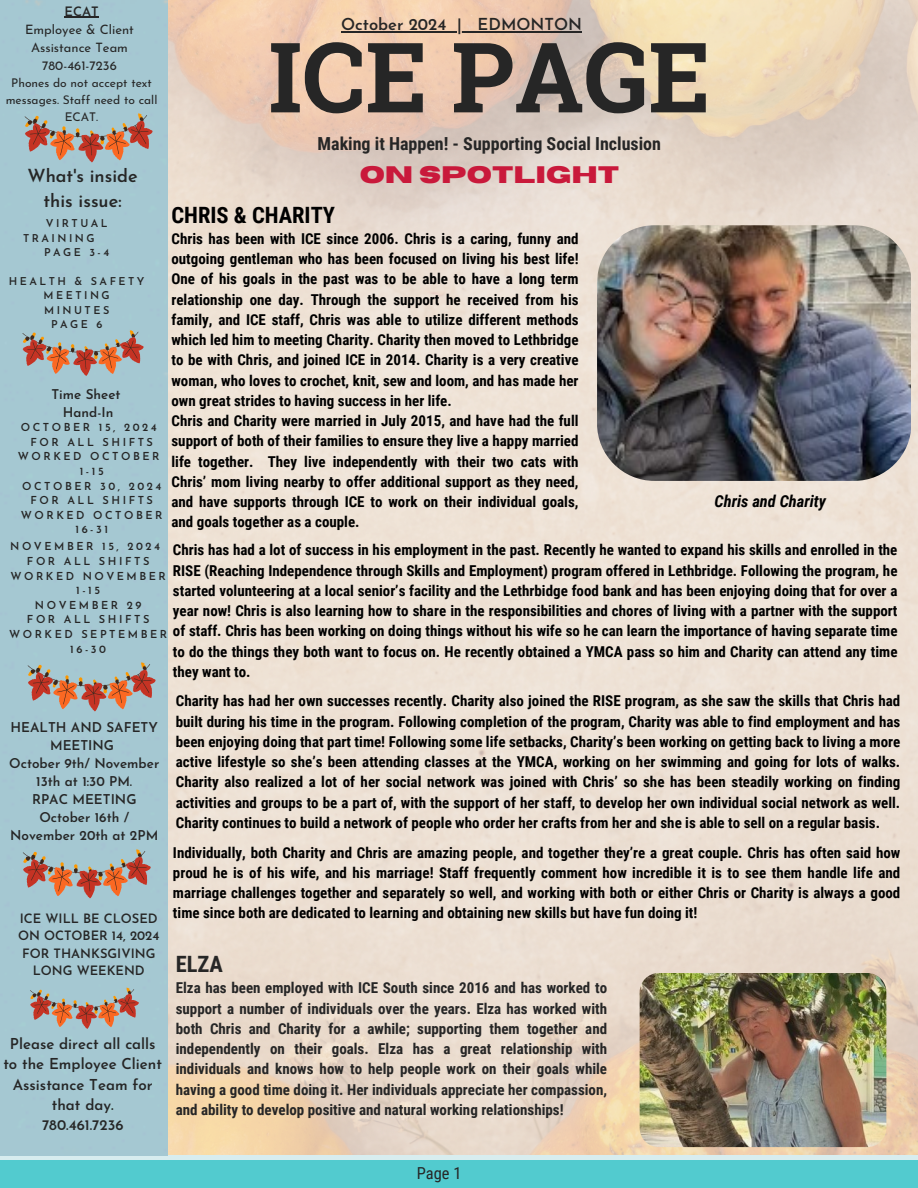
<style>
.page{position:relative;width:918px;height:1188px;background:#fff}
.page>*{position:absolute;margin:0;border:0;box-sizing:border-box;transform-origin:0 0}
.t1{font:700 97.2px "Roboto Slab";color:#262626}
.t2{font:700 23.85px "Horizon";color:#c9193b}
.t3{font:700 22.5px "Roboto Condensed";color:#000}
.t4{font:700 22.5px "Roboto Condensed";color:#262626}
.t5{font:700 18px "Roboto Condensed";color:#262626}
.t6{font:600 18px/24.8px "Josefin Sans";color:#262626;text-align:center}
.t7{font:600 16.5px "Josefin Sans";color:#262626}
.t8{font:italic 700 16.5px "Roboto Condensed";color:#000}
.t9{font:16.5px "Roboto Condensed";color:#262626}
.t10{font:700 15px/20.2px "Roboto Condensed";color:#000;text-align:justify}
.t11{font:700 15px/20.2px "Roboto Condensed";color:#262626;text-align:justify}
.t12{font:600 15px/20.2px "Josefin Sans";color:#262626;text-align:center}
.t13{font:600 14.7px "Josefin Sans";color:#262626}
.t14{font:600 13.5px/18px "Josefin Sans";color:#262626;text-align:center}
.t15{font:600 12.9px/17.2px "Josefin Sans";color:#262626;text-align:center}
.t16{font:12.9px "Josefin Sans";color:#262626}
.t17{font:12px/16.6px "Josefin Sans";color:#262626;text-align:center}
.t18{font:600 10.95px/14.7px "Josefin Sans";letter-spacing:.23em;color:#262626;text-align:center}
.t19{font:600 10.8px/14.4px "Josefin Sans";letter-spacing:.23em;color:#262626}
</style>
<div class="page">
<img style="left:168px;top:0;width:750px;height:1155px">
<div style="left:0;top:1155px;width:918px;height:33px;background:#d8edef"></div>
<div style="left:0;top:1160px;width:918px;height:28px;background:#52cbcf"></div>
<div style="left:0;top:0;width:168px;height:1155px;background:#a5c8d2"></div>
<hr style="left:64px;top:17px;width:35px;height:1px;background:#262626">
<img style="left:640px;top:973px;width:246px;height:174px;border-radius:19px">
<img style="left:597px;top:225px;width:314px;height:256px;border-radius:57px">
<svg style="left:30px;top:987px;width:109px;height:42px"></svg>
<svg style="left:23px;top:849px;width:128px;height:49px"></svg>
<svg style="left:28px;top:662px;width:128px;height:49px"></svg>
<svg style="left:24px;top:113px;width:129px;height:49px"></svg>
<svg style="left:22px;top:330px;width:122px;height:46px"></svg>
<hr style="left:341px;top:32px;width:105px;height:1px;background:#262626">
<svg style="left:446px;top:32px;width:32px;height:1px"></svg>
<hr style="left:478px;top:32px;width:104px;height:1px;background:#262626">
<p class="t15" style="left:64px;top:4px;width:36px">ECAT</p>
<p class="t16" style="left:25px;top:24px;width:110px">Employee &amp; Client</p>
<p class="t16" style="left:31px;top:43px;width:98px">Assistance Team</p>
<p class="t16" style="left:42px;top:61px;width:76px">780-461-7236</p>
<p class="t17" style="left:6px;top:76px;width:153px">Phones do not accept text messages. Staff need to call<br>ECAT.</p>
<p class="t6" style="left:27px;top:166px;width:112px">What's inside this issue:</p>
<h3 class="t19" style="left:23px;top:217px;width:86px;text-indent:23px">VIRTUAL<br>TRAINING</h3>
<h3 class="t19" style="left:44px;top:246px;width:67px">PAGE 3-4</h3>
<h2 class="t19" style="left:9px;top:275px;width:137px">HEALTH &amp; SAFETY</h2>
<h3 class="t19" style="left:44px;top:289px;width:68px;text-align:center">MEETING<br>MINUTES<br>PAGE 6</h3>
<p class="t14" style="left:51px;top:386px;width:71px">Time Sheet</p>
<p class="t14" style="left:63px;top:404px;width:52px">Hand-In</p>
<p class="t18" style="left:21px;top:421px;width:137px">OCTOBER 15, 2024</p>
<p class="t18" style="left:18px;top:436px;width:143px">FOR ALL SHIFTS<br>WORKED OCTOBER</p>
<p class="t18" style="left:80px;top:465px;width:25px">1-15</p>
<p class="t18" style="left:21px;top:479px;width:143px">OCTOBER 30, 2024<br>FOR ALL SHIFTS<br>WORKED OCTOBER<br>16-31</p>
<p class="t7" style="left:341px;top:18px;width:107px">October 2024</p>
<p class="t7" style="left:457px;top:18px;width:127px">| EDMONTON</p>
<p class="t1" style="left:269px;top:11px;width:443px">ICE PAGE</p>
<p class="t5" style="left:318px;top:134px;width:345px">Making it Happen! - Supporting Social Inclusion</p>
<p class="t2" style="left:360px;top:163px;width:261px">ON SPOTLIGHT</p>
<p class="t3" style="left:171px;top:202px;width:165px">CHRIS &amp; CHARITY</p>
<p class="t10" style="left:171px;top:229px;width:409px;text-align:left">Chris has been with ICE since 2006. Chris is a caring, funny and outgoing gentleman who has been focused on living his best life!<br>One of his goals in the past was to be able to have a long term relationship one day. Through the support he received from his family, and ICE staff, Chris was able to utilize different methods which led him to meeting Charity. Charity then moved to Lethbridge to be with Chris, and joined ICE in 2014. Charity is a very creative woman, who loves to crochet, knit, sew and loom, and has made her own great strides to having success in her life.<br>Chris and Charity were married in July 2015, and have had the full support of both of their families to ensure they live a happy married life together. They live independently with their two cats with Chris’ mom living nearby to offer additional support as they need, and have supports through ICE to work on their individual goals, and goals together as a couple.</p>
<p class="t8" style="left:715px;top:492px;width:113px">Chris and Charity</p>
<p class="t18" style="left:10px;top:540px;width:151px">NOVEMBER 15, 2024</p>
<p class="t18" style="left:10px;top:555px;width:157px">FOR ALL SHIFTS<br>WORKED NOVEMBER<br>1-15</p>
<p class="t18" style="left:35px;top:599px;width:108px">NOVEMBER 29</p>
<p class="t18" style="left:9px;top:613px;width:160px">FOR ALL SHIFTS<br>WORKED SEPTEMBER<br>16-30</p>
<p class="t10" style="left:173px;top:540px;width:726px">Chris has had a lot of success in his employment in the past. Recently he wanted to expand his skills and enrolled in the RISE (Reaching Independence through Skills and Employment) program offered in Lethbridge. Following the program, he started volunteering at a local senior’s facility and the Lethrbidge food bank and has been enjoying doing that for over a year now! Chris is also learning how to share in the responsibilities and chores of living with a partner with the support of staff. Chris has been working on doing things without his wife so he can learn the importance of having separate time to do the things they both want to focus on. He recently obtained a YMCA pass so him and Charity can attend any time they want to.</p>
<p class="t14" style="left:11px;top:720px;width:149px">HEALTH AND SAFETY<br>MEETING</p>
<p class="t14" style="left:9px;top:756px;width:151px">October 9th/ November<br>13th at 1:30 PM.</p>
<h5 class="t14" style="left:10px;top:792px;width:150px">RPAC MEETING<br>October 16th /<br>November 20th at 2PM</h5>
<h5 class="t15" style="left:18px;top:911px;width:143px">ICE WILL BE CLOSED<br>ON OCTOBER 14, 2024<br>FOR THANKSGIVING<br>LONG WEEKEND</h5>
<h3 class="t12" style="left:3px;top:1035px;width:160px">Please direct all calls to the Employee Client<br>Assistance Team for that day.</h3>
<h3 class="t13" style="left:42px;top:1119px;width:83px">780.461.7236</h3>
<h5 class="t10" style="left:176px;top:691px;width:726px">Charity has had her own successes recently. Charity also joined the RISE program, as she saw the skills that Chris had built during his time in the program. Following completion of the program, Charity was able to find employment and has been enjoying doing that part time! Following some life setbacks, Charity’s been working on getting back to living a more active lifestyle so she’s been attending classes at the YMCA, working on her swimming and going for lots of walks.<br>Charity also realized a lot of her social network was joined with Chris’ so she has been steadily working on finding activities and groups to be a part of, with the support of her staff, to develop her own individual social network as well.<br>Charity continues to build a network of people who order her crafts from her and she is able to sell on a regular basis.</h5>
<h5 class="t10" style="left:173px;top:842px;width:729px">Individually, both Charity and Chris are amazing people, and together they’re a great couple. Chris has often said how proud he is of his wife, and his marriage! Staff frequently comment how incredible it is to see them handle life and marriage challenges together and separately so well, and working with both or either Chris or Charity is always a good time since both are dedicated to learning and obtaining new skills but have fun doing it!</h5>
<p class="t4" style="left:176px;top:951px;width:49px">ELZA</p>
<p class="t11" style="left:176px;top:978px;width:433px">Elza has been employed with ICE South since 2016 and has worked to support a number of individuals over the years. Elza has worked with both Chris and Charity for a awhile; supporting them together and independently on their goals. Elza has a great relationship with individuals and knows how to help people work on their goals while having a good time doing it. Her individuals appreciate her compassion, and ability to develop positive and natural working relationships!</p>
<p class="t9" style="left:417px;top:1163px;width:46px">Page 1</p>
</div>
